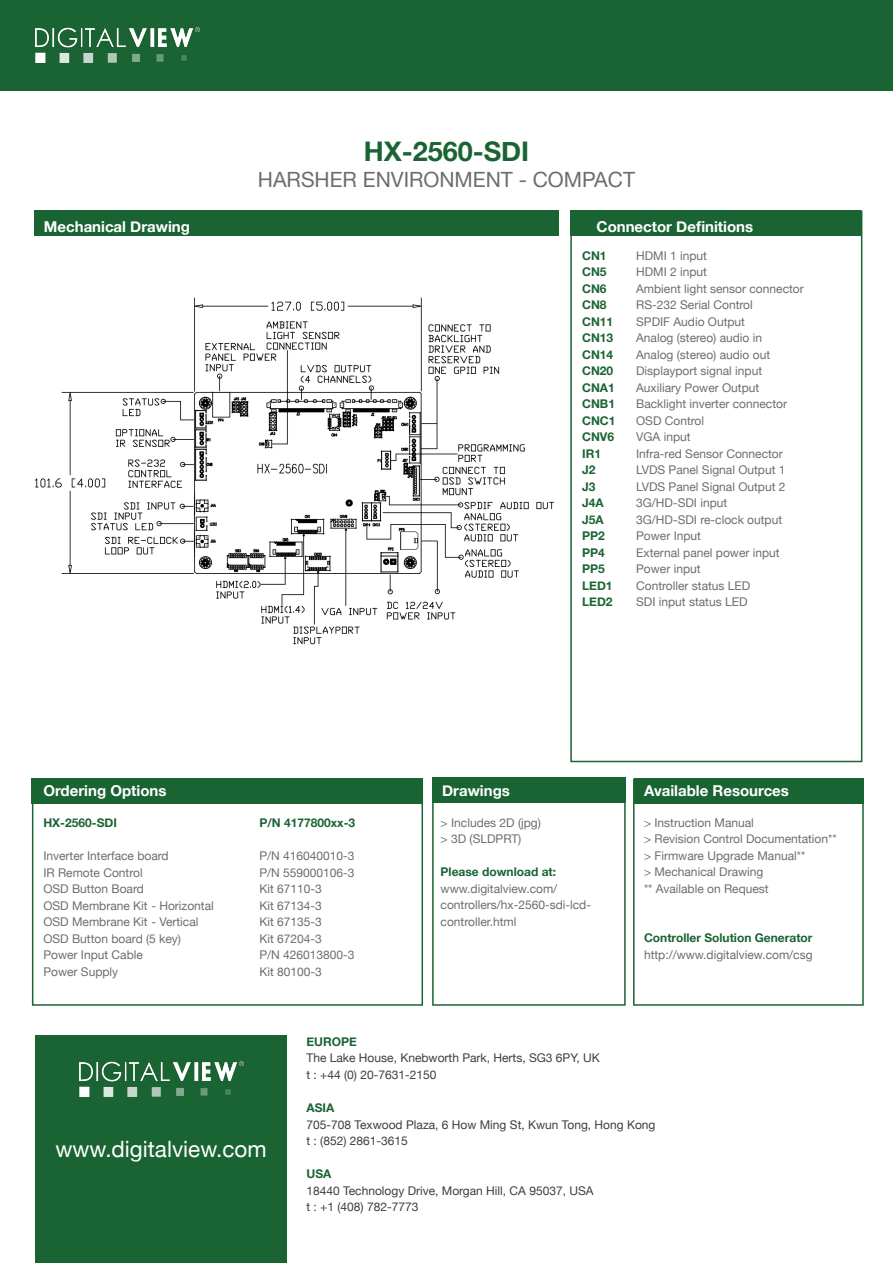
<style>
.page{position:relative;width:893px;height:1263px;background:#fff}
.page>*{position:absolute;margin:0;border:0;box-sizing:border-box;transform-origin:0 0}
.t1{font:700 27px "Helvetica Neue";color:#1a6433}
.t2{font:22.5px "Helvetica Neue";color:#fff}
.t3{font:21px "Helvetica Neue";color:#6c6d70}
.t4{font:700 15px "Helvetica Neue";color:#fff}
.Paragraph_Style_1{font:12px/16.5px "Helvetica Neue";color:#6c6d70}
.t5{font:12px "Helvetica Neue";color:#3e3e3f}
.t6{font:700 12px "Helvetica Neue";color:#1a6433}
</style>
<div class="page">
<div style="left:0;top:0;width:893px;height:90px;background:#1a6433"></div>
<img style="left:35px;top:28px;width:164px;height:34px">
<div style="left:570px;top:210px;width:291px;height:26px;background:#1a6433"></div>
<div style="left:432px;top:777px;width:194px;height:26px;background:#1a6433"></div>
<div style="left:634px;top:778px;width:230px;height:26px;background:#1a6433"></div>
<div style="left:34px;top:210px;width:525px;height:26px;background:#1a6433"></div>
<div style="left:32px;top:778px;width:391px;height:26px;background:#1a6433"></div>
<div style="left:570px;top:210px;width:292px;height:552px;border:2px solid #1a6433"></div>
<div style="left:432px;top:777px;width:194px;height:229px;border:2px solid #1a6433"></div>
<div style="left:633px;top:778px;width:231px;height:228px;border:2px solid #1a6433"></div>
<div style="left:32px;top:778px;width:391px;height:228px;border:2px solid #1a6433"></div>
<div style="left:35px;top:1036px;width:252px;height:227px;background:#1a6433"></div>
<img style="left:79px;top:1062px;width:164px;height:35px">
<img style="left:35px;top:297px;width:520px;height:348px">
<p class="t4" style="left:44px;top:215px;width:148px">Mechanical Drawing</p>
<p class="t1" style="left:364px;top:131px;width:167px">HX-2560-SDI</p>
<p class="t3" style="left:258px;top:164px;width:379px">HARSHER ENVIRONMENT - COMPACT</p>
<p class="t4" style="left:597px;top:215px;width:158px">Connector Definitions</p>
<p class="t6" style="left:582px;top:246px;width:26px">CN1</p>
<p class="Paragraph_Style_1" style="left:636px;top:248px;width:72px">HDMI 1 input</p>
<p class="t6" style="left:582px;top:263px;width:26px">CN5</p>
<p class="Paragraph_Style_1" style="left:636px;top:264px;width:72px">HDMI 2 input</p>
<p class="t6" style="left:582px;top:279px;width:26px">CN6</p>
<p class="Paragraph_Style_1" style="left:636px;top:281px;width:169px">Ambient light sensor connector</p>
<p class="t6" style="left:582px;top:296px;width:26px">CN8</p>
<p class="Paragraph_Style_1" style="left:636px;top:297px;width:118px">RS-232 Serial Control</p>
<p class="t6" style="left:582px;top:312px;width:33px">CN11</p>
<p class="Paragraph_Style_1" style="left:636px;top:314px;width:110px">SPDIF Audio Output</p>
<p class="t6" style="left:582px;top:329px;width:33px">CN13</p>
<p class="Paragraph_Style_1" style="left:636px;top:330px;width:128px">Analog (stereo) audio in</p>
<p class="t6" style="left:582px;top:345px;width:33px">CN14</p>
<p class="Paragraph_Style_1" style="left:636px;top:347px;width:136px">Analog (stereo) audio out</p>
<p class="t6" style="left:582px;top:362px;width:33px">CN20</p>
<p class="Paragraph_Style_1" style="left:636px;top:363px;width:128px">Displayport signal input</p>
<p class="t6" style="left:582px;top:378px;width:34px">CNA1</p>
<p class="Paragraph_Style_1" style="left:636px;top:380px;width:125px">Auxiliary Power Output</p>
<p class="t6" style="left:582px;top:395px;width:34px">CNB1</p>
<p class="Paragraph_Style_1" style="left:636px;top:396px;width:152px">Backlight inverter connector</p>
<p class="t6" style="left:582px;top:411px;width:35px">CNC1</p>
<p class="Paragraph_Style_1" style="left:636px;top:413px;width:70px">OSD Control</p>
<p class="t6" style="left:582px;top:428px;width:34px">CNV6</p>
<p class="Paragraph_Style_1" style="left:636px;top:429px;width:56px">VGA input</p>
<p class="t6" style="left:582px;top:444px;width:20px">IR1</p>
<p class="Paragraph_Style_1" style="left:636px;top:446px;width:148px">Infra-red Sensor Connector</p>
<p class="t6" style="left:582px;top:461px;width:15px">J2</p>
<p class="Paragraph_Style_1" style="left:636px;top:462px;width:151px">LVDS Panel Signal Output 1</p>
<p class="t6" style="left:582px;top:477px;width:15px">J3</p>
<p class="Paragraph_Style_1" style="left:636px;top:479px;width:151px">LVDS Panel Signal Output 2</p>
<p class="t6" style="left:582px;top:494px;width:23px">J4A</p>
<p class="Paragraph_Style_1" style="left:636px;top:495px;width:93px">3G/HD-SDI input</p>
<p class="t6" style="left:582px;top:510px;width:23px">J5A</p>
<p class="Paragraph_Style_1" style="left:636px;top:512px;width:148px">3G/HD-SDI re-clock output</p>
<p class="t6" style="left:582px;top:527px;width:24px">PP2</p>
<p class="Paragraph_Style_1" style="left:636px;top:528px;width:66px">Power Input</p>
<p class="t6" style="left:582px;top:543px;width:24px">PP4</p>
<p class="Paragraph_Style_1" style="left:636px;top:545px;width:145px">External panel power input</p>
<p class="t6" style="left:582px;top:560px;width:24px">PP5</p>
<p class="Paragraph_Style_1" style="left:636px;top:561px;width:66px">Power input</p>
<p class="t6" style="left:582px;top:576px;width:32px">LED1</p>
<p class="Paragraph_Style_1" style="left:636px;top:578px;width:116px">Controller status LED</p>
<p class="t6" style="left:582px;top:593px;width:32px">LED2</p>
<p class="Paragraph_Style_1" style="left:636px;top:594px;width:113px">SDI input status LED</p>
<p class="t4" style="left:43px;top:779px;width:125px">Ordering Options</p>
<p class="t4" style="left:442px;top:779px;width:69px">Drawings</p>
<p class="t4" style="left:644px;top:779px;width:146px">Available Resources</p>
<p class="t6" style="left:43px;top:813px;width:75px">HX-2560-SDI</p>
<p class="t6" style="left:259px;top:813px;width:97px">P/N 4177800xx-3</p>
<p class="Paragraph_Style_1" style="left:43px;top:848px;width:127px">Inverter Interface board</p>
<p class="Paragraph_Style_1" style="left:259px;top:848px;width:97px">P/N 416040010-3</p>
<p class="Paragraph_Style_1" style="left:43px;top:865px;width:101px">IR Remote Control</p>
<p class="Paragraph_Style_1" style="left:259px;top:865px;width:97px">P/N 559000106-3</p>
<p class="Paragraph_Style_1" style="left:43px;top:881px;width:102px">OSD Button Board</p>
<p class="Paragraph_Style_1" style="left:259px;top:881px;width:64px">Kit 67110-3</p>
<p class="Paragraph_Style_1" style="left:43px;top:898px;width:172px">OSD Membrane Kit - Horizontal</p>
<p class="Paragraph_Style_1" style="left:259px;top:898px;width:64px">Kit 67134-3</p>
<p class="Paragraph_Style_1" style="left:43px;top:914px;width:157px">OSD Membrane Kit - Vertical</p>
<p class="Paragraph_Style_1" style="left:259px;top:914px;width:64px">Kit 67135-3</p>
<p class="Paragraph_Style_1" style="left:43px;top:931px;width:139px">OSD Button board (5 key)</p>
<p class="Paragraph_Style_1" style="left:259px;top:931px;width:64px">Kit 67204-3</p>
<p class="Paragraph_Style_1" style="left:43px;top:947px;width:101px">Power Input Cable</p>
<p class="Paragraph_Style_1" style="left:259px;top:947px;width:97px">P/N 426013800-3</p>
<p class="Paragraph_Style_1" style="left:43px;top:964px;width:76px">Power Supply</p>
<p class="Paragraph_Style_1" style="left:259px;top:964px;width:64px">Kit 80100-3</p>
<p class="Paragraph_Style_1" style="left:441px;top:815px;width:102px">&gt; Includes 2D (jpg)</p>
<p class="Paragraph_Style_1" style="left:441px;top:832px;width:82px">&gt; 3D (SLDPRT)</p>
<p class="t6" style="left:441px;top:863px;width:117px">Please download at:</p>
<p class="Paragraph_Style_1" style="left:441px;top:881px;width:118px">www.digitalview.com/</p>
<p class="Paragraph_Style_1" style="left:441px;top:898px;width:152px">controllers/hx-2560-sdi-lcd&shy;controller.html</p>
<p class="Paragraph_Style_1" style="left:644px;top:815px;width:111px">&gt; Instruction Manual</p>
<p class="Paragraph_Style_1" style="left:644px;top:832px;width:194px">&gt; Revision Control Documentation**</p>
<p class="Paragraph_Style_1" style="left:644px;top:848px;width:163px">&gt; Firmware Upgrade Manual**</p>
<p class="Paragraph_Style_1" style="left:644px;top:865px;width:121px">&gt; Mechanical Drawing</p>
<p class="Paragraph_Style_1" style="left:644px;top:881px;width:126px">** Available on Request</p>
<p class="t6" style="left:644px;top:929px;width:170px">Controller Solution Generator</p>
<p class="Paragraph_Style_1" style="left:644px;top:947px;width:170px">http://www.digitalview.com/csg</p>
<p class="t2" style="left:55px;top:1133px;width:213px">www.digitalview.com</p>
<p class="t6" style="left:307px;top:1032px;width:52px">EUROPE</p>
<p class="t5" style="left:307px;top:1049px;width:295px">The Lake House, Knebworth Park, Herts, SG3 6PY, UK</p>
<p class="t5" style="left:307px;top:1066px;width:131px">t : +44 (0) 20-7631-2150</p>
<p class="t6" style="left:307px;top:1098px;width:29px">ASIA</p>
<p class="t5" style="left:307px;top:1115px;width:350px">705-708 Texwood Plaza, 6 How Ming St, Kwun Tong, Hong Kong</p>
<p class="t5" style="left:307px;top:1132px;width:103px">t : (852) 2861-3615</p>
<p class="t6" style="left:307px;top:1164px;width:26px">USA</p>
<p class="t5" style="left:307px;top:1181px;width:289px">18440 Technology Drive, Morgan Hill, CA 95037, USA</p>
<p class="t5" style="left:307px;top:1198px;width:113px">t : +1 (408) 782-7773</p>
</div>
